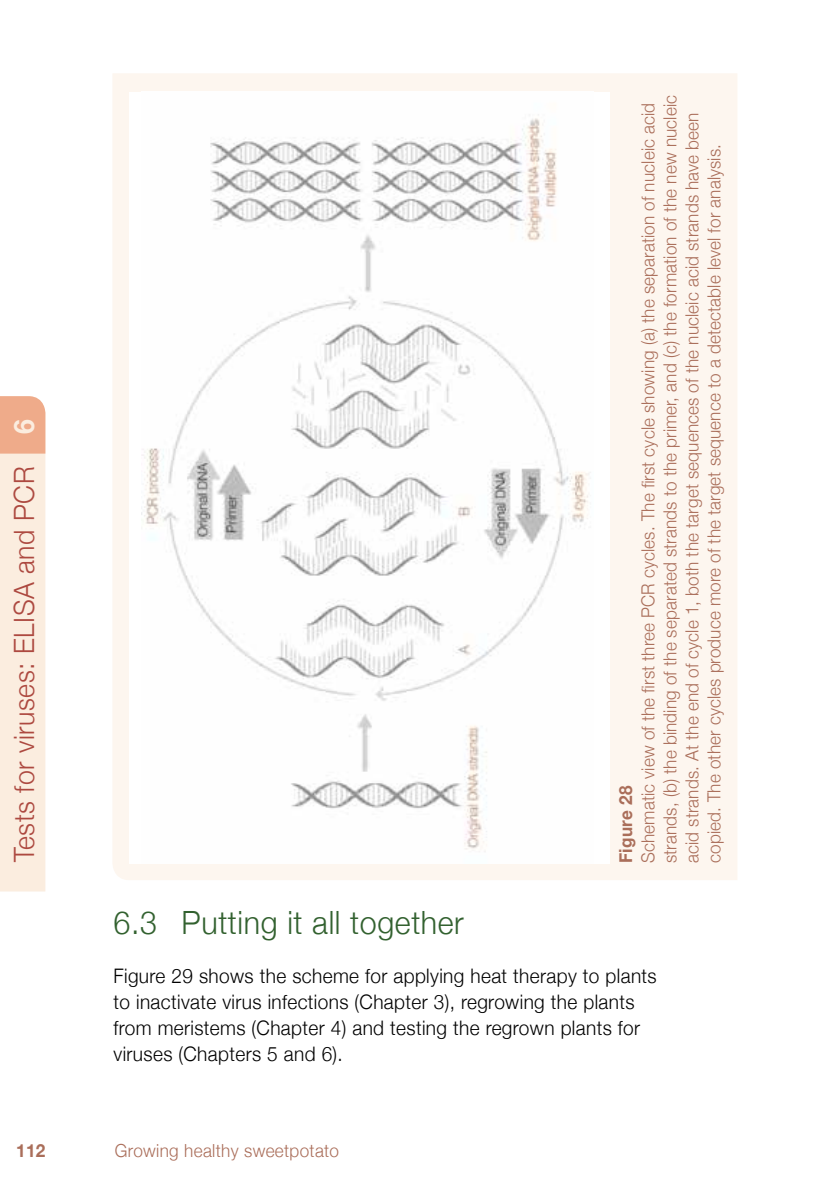
<style>
.page{position:relative;width:840px;height:1191px;background:#fff}
.page>*{position:absolute;margin:0;border:0;box-sizing:border-box;transform-origin:0 0}
.Heading_2{font:300 32px "Helvetica Neue";letter-spacing:.02em;color:#32612f;scale:.95 1}
.t1{font:300 28px "Helvetica Neue";letter-spacing:.02em;color:#ad4940;scale:.95 1}
.t2{font:300 20px/26px "Helvetica Neue";letter-spacing:.02em;color:#000;scale:.95 1}
.FigureNameSingle{font:300 18px/22px "Helvetica Neue";letter-spacing:.01em;color:#aa6e5a;scale:.95 1}
.t3{font:700 18px "Helvetica Neue";color:#aa6e5a;scale:.95 1}
.s1{font-weight:700;color:#fbeddf}
.s2{font-weight:700}
</style>
<div class="page">
<div style="left:113px;top:73px;width:624px;height:807px;background:#fdf6ef"></div>
<div style="left:129px;top:92px;width:481px;height:771px;background:#fff"></div>
<img style="left:141px;top:114px;width:448px;height:738px">
<svg style="left:0;top:396px;width:45px;height:495px;background:#f9e5d5"></svg>
<h2 class="t1" style="left:7px;top:862px;width:468px;rotate:-90deg">Tests for viruses: ELISA and PCR <span class="s1">6</span></h2>
<p class="FigureNameSingle" style="left:614px;top:863px;width:810px;rotate:-90deg"><span class="s2">Figure 28<br></span>Schematic view of the first three PCR cycles. The first cycle showing (a) the separation of nucleic acid strands, (b) the binding of the separated strands to the primer, and (c) the formation of the new nucleic acid strands. At the end of cycle 1, both the target sequences of the nucleic acid strands have been copied. The other cycles produce more of the target sequence to a detectable level for analysis.</p>
<h2 class="Heading_2" style="left:113px;top:903px;width:370px">6.3 Putting it all together</h2>
<p class="t2" style="left:113px;top:962px;width:573px">Figure 29 shows the scheme for applying heat therapy to plants to inactivate virus infections (Chapter 3), regrowing the plants from meristems (Chapter 4) and testing the regrown plants for viruses (Chapters 5 and 6).</p>
<p class="t3" style="left:16px;top:1139px;width:32px">112</p>
<p class="FigureNameSingle" style="left:115px;top:1139px;width:237px">Growing healthy sweetpotato</p>
</div>
